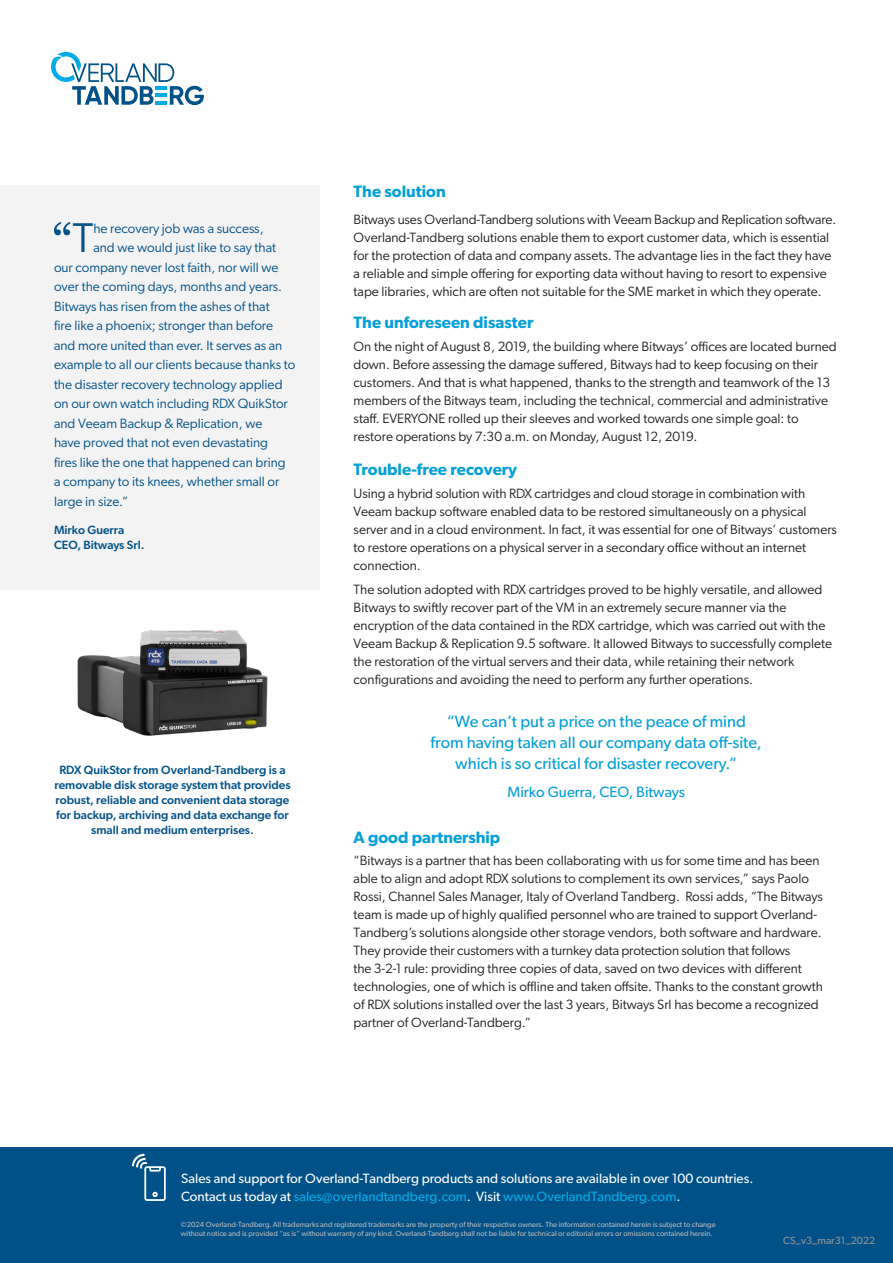
<style>
.page{position:relative;width:893px;height:1263px;background:#fff}
.page>*{position:absolute;margin:0;border:0;box-sizing:border-box;transform-origin:0 0}
.QUOTE{font:50.85px "Georgia";color:#005288}
.t1{font:16.5px/21px "Gibson";color:#049fd9;text-align:center}
.t2{font:600 16.5px "Gibson";color:#049fd9}
.t3{font:15px "Gibson";color:#049fd9}
.BODY{font:13.5px/18px "Gibson";color:#231f20}
.QUOTE-2{font:13.5px "Gibson";color:#005288}
.t4{font:13.5px/18px "Gibson";color:#fff}
.t5{font:500 12px/15px "Gibson";color:#005288;text-align:center}
.MICE{font:10.5px "Gibson";color:#949498}
.t6{font:7.5px/9px "Gibson";color:#b9b8ba}
.s1{font-family:"Gibson";font-size:41.7px}
.s2{color:#00abe7}
</style>
<div class="page">
<div style="left:0;top:1147px;width:893px;height:116px;background:#005187"></div>
<svg style="left:132px;top:1154px;width:34px;height:47px"></svg>
<svg style="left:51px;top:52px;width:153px;height:53px"></svg>
<div style="left:0;top:185px;width:320px;height:404px;background:#f4f3f3"></div>
<img style="left:77px;top:630px;width:191px;height:106px">
<p class="QUOTE" style="left:52px;top:211px;width:43px">“<span class="s1">T</span></p>
<p class="QUOTE-2" style="left:93px;top:220px;width:172px">he recovery job was a success,</p>
<p class="QUOTE-2" style="left:93px;top:239px;width:184px">and we would just like to say that</p>
<p class="QUOTE-2" style="left:54px;top:259px;width:226px">our company never lost faith, nor will we</p>
<p class="QUOTE-2" style="left:54px;top:278px;width:230px">over the coming days, months and years.</p>
<p class="QUOTE-2" style="left:54px;top:298px;width:217px">Bitways has risen from the ashes of that</p>
<p class="QUOTE-2" style="left:54px;top:317px;width:221px">fire like a phoenix; stronger than before</p>
<p class="QUOTE-2" style="left:54px;top:337px;width:230px">and more united than ever. It serves as an</p>
<p class="QUOTE-2" style="left:54px;top:356px;width:243px">example to all our clients because thanks to</p>
<p class="QUOTE-2" style="left:54px;top:376px;width:230px">the disaster recovery technology applied</p>
<p class="QUOTE-2" style="left:54px;top:395px;width:235px">on our own watch including RDX QuikStor</p>
<p class="QUOTE-2" style="left:54px;top:415px;width:210px">and Veeam Backup &amp; Replication, we</p>
<p class="QUOTE-2" style="left:54px;top:434px;width:215px">have proved that not even devastating</p>
<p class="QUOTE-2" style="left:54px;top:454px;width:233px">fires like the one that happened can bring</p>
<p class="QUOTE-2" style="left:54px;top:473px;width:227px">a company to its knees, whether small or</p>
<p class="QUOTE-2" style="left:54px;top:493px;width:76px">large in size.”</p>
<p class="t5" style="left:54px;top:522px;width:72px">Mirko Guerra</p>
<p class="t5" style="left:54px;top:537px;width:92px">CEO, Bitways Srl.</p>
<p class="t5" style="left:54px;top:763px;width:238px">RDX QuikStor from Overland-Tandberg is a removable disk storage system that provides robust, reliable and convenient data storage for backup, archiving and data exchange for small and medium enterprises.</p>
<h2 class="t2" style="left:354px;top:182px;width:94px">The solution</h2>
<h2 class="BODY" style="left:354px;top:210px;width:484px">Bitways uses Overland-Tandberg solutions with Veeam Backup and Replication software.<br>Overland-Tandberg solutions enable them to export customer data, which is essential for the protection of data and company assets. The advantage lies in the fact they have a reliable and simple offering for exporting data without having to resort to expensive tape libraries, which are often not suitable for the SME market in which they operate.</h2>
<h2 class="t2" style="left:354px;top:313px;width:181px">The unforeseen disaster</h2>
<p class="BODY" style="left:354px;top:337px;width:485px">On the night of August 8, 2019, the building where Bitways’ offices are located burned down. Before assessing the damage suffered, Bitways had to keep focusing on their customers. And that is what happened, thanks to the strength and teamwork of the 13 members of the Bitways team, including the technical, commercial and administrative staff. EVERYONE rolled up their sleeves and worked towards one simple goal: to restore operations by 7:30 a.m. on Monday, August 12, 2019.</p>
<h2 class="t2" style="left:354px;top:460px;width:165px">Trouble-free recovery</h2>
<p class="BODY" style="left:354px;top:484px;width:485px">Using a hybrid solution with RDX cartridges and cloud storage in combination with Veeam backup software enabled data to be restored simultaneously on a physical server and in a cloud environment. In fact, it was essential for one of Bitways’ customers to restore operations on a physical server in a secondary office without an internet connection.</p>
<p class="BODY" style="left:354px;top:580px;width:480px">The solution adopted with RDX cartridges proved to be highly versatile, and allowed Bitways to swiftly recover part of the VM in an extremely secure manner via the encryption of the data contained in the RDX cartridge, which was carried out with the Veeam Backup &amp; Replication 9.5 software. It allowed Bitways to successfully complete the restoration of the virtual servers and their data, while retaining their network configurations and avoiding the need to perform any further operations.</p>
<p class="t1" style="left:431px;top:711px;width:333px">“We can’t put a price on the peace of mind from having taken all our company data off-site, which is so critical for disaster recovery.”</p>
<p class="t3" style="left:507px;top:783px;width:179px">Mirko Guerra, CEO, Bitways</p>
<h2 class="t2" style="left:354px;top:828px;width:148px">A good partnership</h2>
<p class="BODY" style="left:354px;top:852px;width:471px">“Bitways is a partner that has been collaborating with us for some time and has been able to align and adopt RDX solutions to complement its own services,” says Paolo Rossi, Channel Sales Manager, Italy of Overland Tandberg. Rossi adds, “The Bitways team is made up of highly qualified personnel who are trained to support Overland-Tandberg’s solutions alongside other storage vendors, both software and hardware.<br>They provide their customers with a turnkey data protection solution that follows<br>the 3-2-1 rule: providing three copies of data, saved on two devices with different technologies, one of which is offline and taken offsite. Thanks to the constant growth of RDX solutions installed over the last 3 years, Bitways Srl has become a recognized partner of Overland-Tandberg.”</p>
<p class="t4" style="left:181px;top:1169px;width:574px">Sales and support for Overland-Tandberg products and solutions are available in over 100 countries.<br>Contact us today at <span class="s2">sales@overlandtandberg.com</span>. Visit <span class="s2">www.OverlandTandberg.com</span>.</p>
<p class="t6" style="left:181px;top:1219px;width:536px">©2024 Overland-Tandberg.All trademarks and registered trademarks are the property of their respective owners. The information contained herein is subject to change without notice and is provided “as is” without warranty of any kind. Overland-Tandberg shall not be liable for technical or editorial errors or omissions contained herein.</p>
<p class="MICE" style="left:783px;top:1234px;width:94px">CS_v3_mar31_2022</p>
</div>
